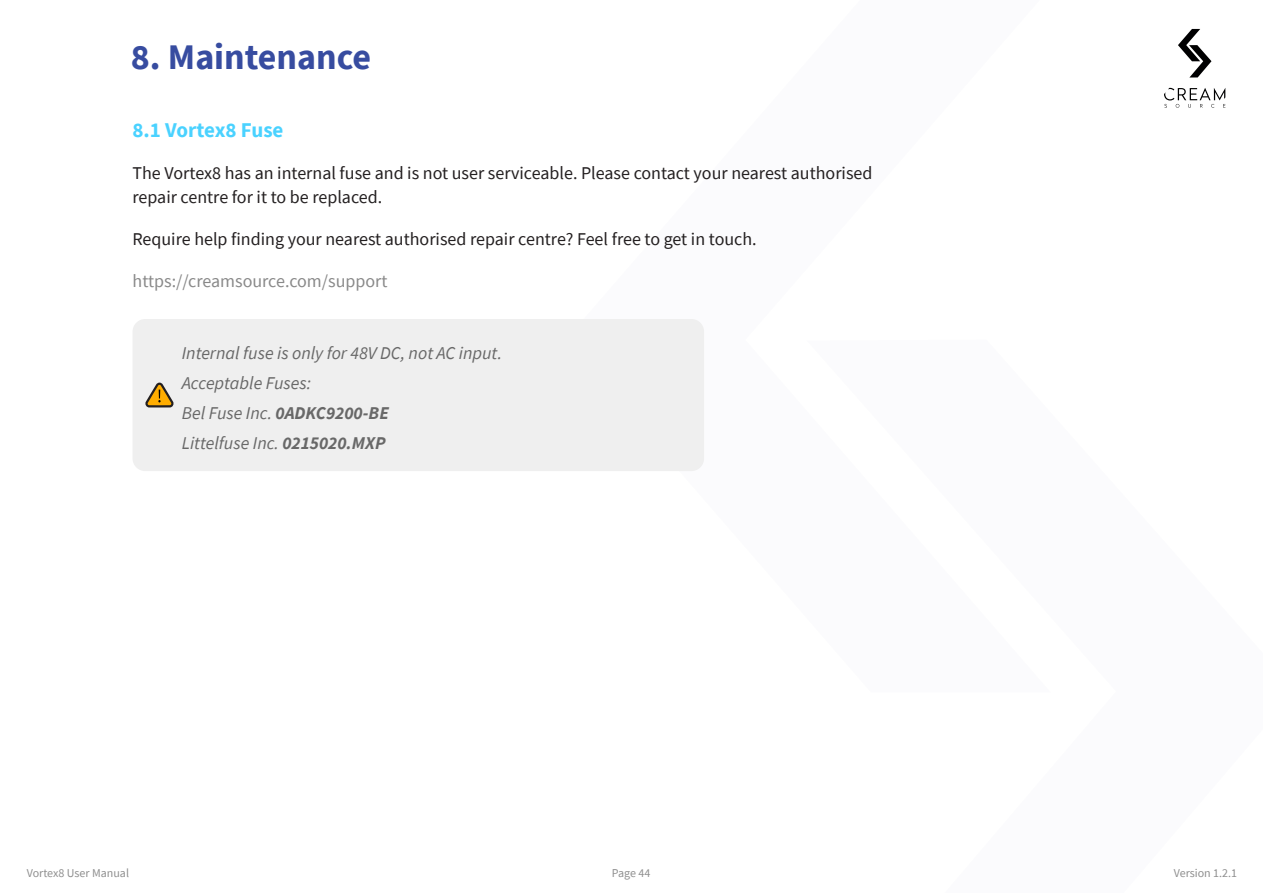
<style>
.page{position:relative;width:1263px;height:893px;background:#fff}
.page>*{position:absolute;margin:0;border:0;box-sizing:border-box;transform-origin:0 0}
.t1{font:700 36px "Source Sans Pro";color:#374ca0}
.t2{font:700 21px "Source Sans Pro";color:#4ad2ff}
.t3{font:18px/24px "Source Sans Pro";color:#231f20}
.t4{font:italic 18px/30px "Source Sans Pro";color:#686868}
.t5{font:18px "Source Sans Pro";color:#898989}
.t6{font:12px "Source Sans Pro";color:#8f8f8f}
.s1{font-weight:700}
</style>
<div class="page">
<svg style="left:1164px;top:88px;width:61px;height:20px"></svg>
<svg style="left:1178px;top:29px;width:33px;height:49px"></svg>
<div style="left:133px;top:319px;width:571px;height:152px;background:#efefef;border-radius:13px"></div>
<svg style="left:145px;top:383px;width:29px;height:24px"></svg>
<h1 class="t1" style="left:131px;top:32px;width:242px">8. Maintenance</h1>
<p class="t2" style="left:133px;top:116px;width:152px">8.1 Vortex8 Fuse</p>
<p class="t3" style="left:133px;top:161px;width:741px">The Vortex8 has an internal fuse and is not user serviceable. Please contact your nearest authorised repair centre for it to be replaced.</p>
<p class="t3" style="left:133px;top:227px;width:626px">Require help finding your nearest authorised repair centre? Feel free to get in touch.</p>
<p class="t5" style="left:133px;top:270px;width:257px">https://creamsource.com/support</p>
<p class="t4" style="left:182px;top:337px;width:322px">Internal fuse is only for 48V DC, not AC input.<br>Acceptable Fuses:<br>Bel Fuse Inc. <span class="s1">0ADKC9200-BE<br></span>Littelfuse Inc. <span class="s1">0215020.MXP</span></p>
<p class="t6" style="left:27px;top:865px;width:104px">Vortex8 User Manual</p>
<p class="t6" style="left:1174px;top:865px;width:65px">Version 1.2.1</p>
<p class="t6" style="left:612px;top:865px;width:40px">Page 44</p>
</div>
